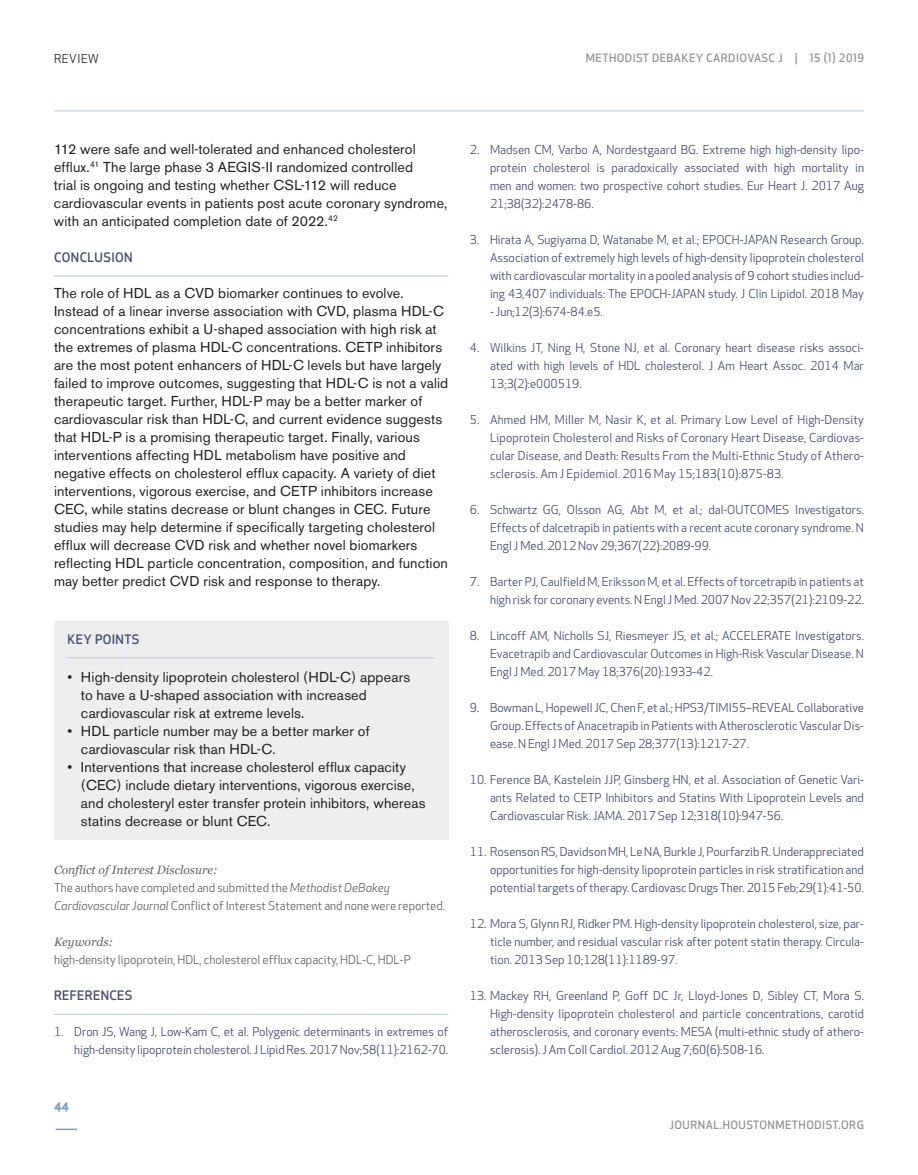
<style>
.page{position:relative;width:918px;height:1175px;background:#fff}
.page>*{position:absolute;margin:0;border:0;box-sizing:border-box;transform-origin:0 0}
.t1{font:14.25px/18px "Akzidenz Grotesk BE";letter-spacing:.01em;color:#231f20}
.t2{font:500 12.75px "Apex New";letter-spacing:.03em;color:#434d6e}
.t3{font:12px/18px "Apex New";color:#434d6e;text-align:justify}
.t4{font:12px/18px "Apex New";color:#636366}
.t5{font:italic 12px "Georgia";color:#636366}
.t6{font:12px "Apex New";letter-spacing:.04em;color:#231f20}
.t7{font:700 12px "Apex New";color:#7b9fc3}
.t8{font:500 11.25px "Apex New";letter-spacing:.04em;color:#939598}
.s1{font-style:italic}
</style>
<div class="page">
<hr style="left:56px;top:1128px;width:21px;height:2px;background:#7b9fc3">
<hr style="left:54px;top:110px;width:810px;height:1px;background:#b8c8de">
<hr style="left:54px;top:276px;width:394px;height:1px;background:#b8c8de">
<hr style="left:54px;top:1014px;width:394px;height:1px;background:#b8c8de">
<div style="left:54px;top:621px;width:394px;height:218px;background:#eeeeef"></div>
<hr style="left:68px;top:657px;width:367px;height:1px;background:#b8c8de">
<p class="t6" style="left:54px;top:51px;width:46px">REVIEW</p>
<p class="t8" style="left:586px;top:51px;width:280px">METHODIST DEBAKEY CARDIOVASC J | 15 (1) 2019</p>
<p class="t1" style="left:54px;top:140px;width:395px">112 were safe and well-tolerated and enhanced cholesterol efflux.<sup>41</sup> The large phase 3 AEGIS-II randomized controlled<br>trial is ongoing and testing whether CSL-112 will reduce cardiovascular events in patients post acute coronary syndrome, with an anticipated completion date of 2022.<sup>42</sup></p>
<p class="t2" style="left:54px;top:249px;width:80px">CONCLUSION</p>
<p class="t1" style="left:54px;top:284px;width:396px">The role of HDL as a CVD biomarker continues to evolve.<br>Instead of a linear inverse association with CVD, plasma HDL-C concentrations exhibit a U-shaped association with high risk at the extremes of plasma HDL-C concentrations. CETP inhibitors are the most potent enhancers of HDL-C levels but have largely failed to improve outcomes, suggesting that HDL-C is not a valid therapeutic target. Further, HDL-P may be a better marker of cardiovascular risk than HDL-C, and current evidence suggests that HDL-P is a promising therapeutic target. Finally, various interventions affecting HDL metabolism have positive and negative effects on cholesterol efflux capacity. A variety of diet interventions, vigorous exercise, and CETP inhibitors increase CEC, while statins decrease or blunt changes in CEC. Future studies may help determine if specifically targeting cholesterol efflux will decrease CVD risk and whether novel biomarkers reflecting HDL particle concentration, composition, and function may better predict CVD risk and response to therapy.</p>
<p class="t2" style="left:68px;top:630px;width:73px">KEY POINTS</p>
<p class="t1" style="left:81px;top:668px;width:331px;text-indent:-13px">• High-density lipoprotein cholesterol (HDL-C) appears to have a U-shaped association with increased cardiovascular risk at extreme levels.</p>
<p class="t1" style="left:81px;top:722px;width:290px;text-indent:-13px">• HDL particle number may be a better marker of cardiovascular risk than HDL-C.</p>
<p class="t1" style="left:81px;top:758px;width:346px;text-indent:-13px">• Interventions that increase cholesterol efflux capacity (CEC) include dietary interventions, vigorous exercise, and cholesteryl ester transfer protein inhibitors, whereas statins decrease or blunt CEC.</p>
<p class="t5" style="left:54px;top:862px;width:165px">Conflict of Interest Disclosure:</p>
<p class="t4" style="left:54px;top:879px;width:393px">The authors have completed and submitted the <span class="s1">Methodist DeBakey<br>Cardiovascular Journal</span> Conflict of Interest Statement and none were reported.</p>
<p class="t5" style="left:54px;top:934px;width:61px">Keywords:</p>
<p class="t4" style="left:54px;top:951px;width:358px">high-density lipoprotein, HDL, cholesterol efflux capacity, HDL-C, HDL-P</p>
<p class="t2" style="left:54px;top:987px;width:80px">REFERENCES</p>
<p class="t3" style="left:54px;top:1023px;width:396px;text-align:right">1. Dron JS, Wang J, Low-Kam C, et al. Polygenic determinants in extremes of high-density lipoprotein cholesterol. J Lipid Res. 2017 Nov;58(11):2162-70.</p>
<p class="t7" style="left:54px;top:1097px;width:17px">44</p>
<p class="t3" style="left:490px;top:141px;width:375px;text-indent:-20px">2. Madsen CM, Varbo A, Nordestgaard BG. Extreme high high-density lipo&shy;protein cholesterol is paradoxically associated with high mortality in men and women: two prospective cohort studies. Eur Heart J. 2017 Aug 21;38(32):2478-86.</p>
<p class="t3" style="left:490px;top:231px;width:375px;text-indent:-20px">3. Hirata A, Sugiyama D, Watanabe M, et al.; EPOCH-JAPAN Research Group.<br>Association of extremely high levels of high-density lipoprotein cholesterol with cardiovascular mortality in a pooled analysis of 9 cohort studies includ&shy;ing 43,407 individuals: The EPOCH-JAPAN study. J Clin Lipidol. 2018 May</p>
<p class="t3" style="left:490px;top:303px;width:114px">- Jun;12(3):674-84.e5.</p>
<p class="t3" style="left:490px;top:339px;width:375px;text-indent:-20px">4. Wilkins JT, Ning H, Stone NJ, et al. Coronary heart disease risks associ&shy;ated with high levels of HDL cholesterol. J Am Heart Assoc. 2014 Mar 13;3(2):e000519.</p>
<p class="t3" style="left:490px;top:411px;width:375px;text-indent:-20px">5. Ahmed HM, Miller M, Nasir K, et al. Primary Low Level of High-Density Lipoprotein Cholesterol and Risks of Coronary Heart Disease, Cardiovas&shy;cular Disease, and Death: Results From the Multi-Ethnic Study of Athero&shy;sclerosis. Am J Epidemiol. 2016 May 15;183(10):875-83.</p>
<p class="t3" style="left:490px;top:501px;width:375px;text-indent:-20px">6. Schwartz GG, Olsson AG, Abt M, et al.; dal-OUTCOMES Investigators.<br>Effects of dalcetrapib in patients with a recent acute coronary syndrome. N Engl J Med. 2012 Nov 29;367(22):2089-99.</p>
<p class="t3" style="left:470px;top:573px;width:396px;text-align:right">7. Barter PJ, Caulfield M, Eriksson M, et al. Effects of torcetrapib in patients at high risk for coronary events. N Engl J Med. 2007 Nov 22;357(21):2109-22.</p>
<p class="t3" style="left:490px;top:627px;width:375px;text-indent:-20px">8. Lincoff AM, Nicholls SJ, Riesmeyer JS, et al.; ACCELERATE Investigators.<br>Evacetrapib and Cardiovascular Outcomes in High-Risk Vascular Disease. N Engl J Med. 2017 May 18;376(20):1933-42.</p>
<p class="t3" style="left:490px;top:699px;width:375px;text-indent:-20px">9. Bowman L, Hopewell JC, Chen F, et al.; HPS3/TIMI55–REVEAL Collaborative Group. Effects of Anacetrapib in Patients with Atherosclerotic Vascular Dis&shy;ease. N Engl J Med. 2017 Sep 28;377(13):1217-27.</p>
<p class="t3" style="left:490px;top:771px;width:375px;text-indent:-20px">10. Ference BA, Kastelein JJP, Ginsberg HN, et al. Association of Genetic Vari&shy;ants Related to CETP Inhibitors and Statins With Lipoprotein Levels and Cardiovascular Risk. JAMA. 2017 Sep 12;318(10):947-56.</p>
<p class="t3" style="left:490px;top:843px;width:375px;text-indent:-20px">11. Rosenson RS, Davidson MH, Le NA, Burkle J, Pourfarzib R. Underappreciated opportunities for high-density lipoprotein particles in risk stratification and potential targets of therapy. Cardiovasc Drugs Ther. 2015 Feb;29(1):41-50.</p>
<p class="t3" style="left:490px;top:915px;width:375px;text-indent:-20px">12. Mora S, Glynn RJ, Ridker PM. High-density lipoprotein cholesterol, size, par&shy;ticle number, and residual vascular risk after potent statin therapy. Circula&shy;tion. 2013 Sep 10;128(11):1189-97.</p>
<p class="t3" style="left:490px;top:987px;width:375px;text-indent:-20px">13. Mackey RH, Greenland P, Goff DC Jr, Lloyd-Jones D, Sibley CT, Mora S.<br>High-density lipoprotein cholesterol and particle concentrations, carotid atherosclerosis, and coronary events: MESA (multi-ethnic study of athero&shy;sclerosis). J Am Coll Cardiol. 2012 Aug 7;60(6):508-16.</p>
<p class="t8" style="left:670px;top:1117px;width:196px">JOURNAL.HOUSTONMETHODIST.ORG</p>
</div>
